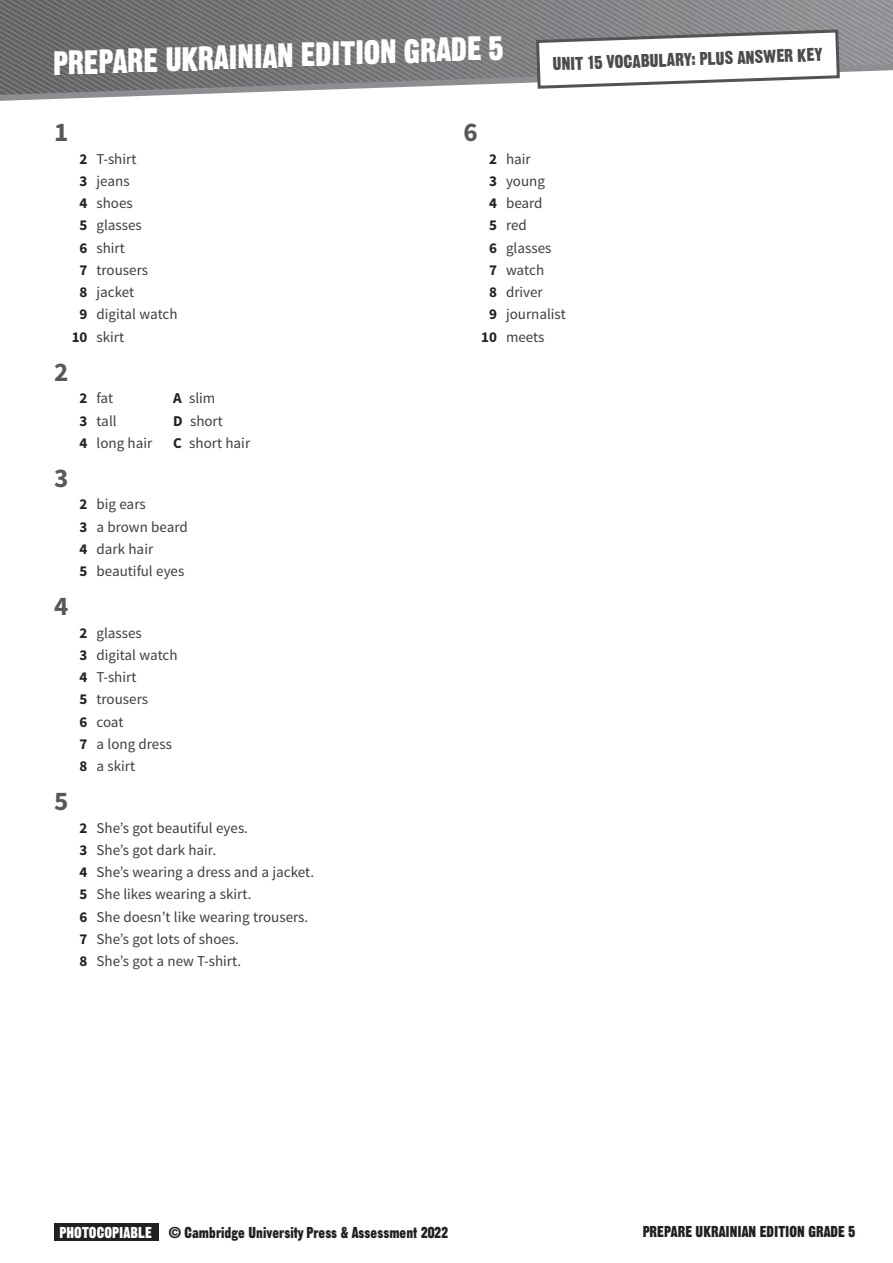
<style>
.page{position:relative;width:893px;height:1263px;background:#fff}
.page>*{position:absolute;margin:0;border:0;box-sizing:border-box;transform-origin:0 0}
.t1{font:33px "Gothic Thirteen Std";letter-spacing:-.005em;color:#fff}
.t2{font:700 27px "Source Sans Pro";color:#57585a}
.t3{font:18px "Gothic Thirteen Std";color:#4b4c4d}
.t4{font:15.3px "Gothic Thirteen Std";color:#231f20}
.t5{font:15px/22.2px "Source Sans Pro";color:#3e3e3f}
.s1{font-weight:700;color:#231f20}
.s2{color:#fff}
</style>
<div class="page">
<div style="left:54px;top:1223px;width:104px;height:18px;background:#231f20"></div>
<svg style="left:0;top:0;width:893px;height:101px;background:#8c8d8f"></svg>
<svg style="left:534px;top:28px;width:307px;height:62px"></svg>
<h1 class="t1" style="left:53px;top:35px;width:452px">PREPARE UKRAINIAN EDITION GRADE 5</h1>
<h2 class="t2" style="left:54px;top:115px;width:16px">1</h2>
<h2 class="t2" style="left:463px;top:115px;width:16px">6</h2>
<p class="t3" style="left:552px;top:53px;width:272px;rotate:-2deg">UNIT 15 VOCABULARY: PLUS ANSWER KEY</p>
<p class="t5" style="left:80px;top:148px;width:58px"><span class="s1">2</span> T-shirt</p>
<p class="t5" style="left:80px;top:170px;width:52px"><span class="s1">3</span> jeans</p>
<p class="t5" style="left:80px;top:192px;width:55px"><span class="s1">4</span> shoes</p>
<p class="t5" style="left:80px;top:215px;width:64px"><span class="s1">5</span> glasses</p>
<p class="t5" style="left:80px;top:237px;width:47px"><span class="s1">6</span> shirt</p>
<p class="t5" style="left:80px;top:259px;width:70px"><span class="s1">7</span> trousers</p>
<p class="t5" style="left:80px;top:281px;width:56px"><span class="s1">8</span> jacket</p>
<p class="t5" style="left:80px;top:304px;width:100px"><span class="s1">9</span> digital watch</p>
<p class="t5" style="left:72px;top:326px;width:54px"><span class="s1">10</span> skirt</p>
<h2 class="t2" style="left:54px;top:354px;width:16px">2</h2>
<h2 class="t2" style="left:54px;top:460px;width:16px">3</h2>
<h2 class="t2" style="left:54px;top:589px;width:16px">4</h2>
<h2 class="t2" style="left:54px;top:784px;width:16px">5</h2>
<p class="t5" style="left:80px;top:387px;width:35px"><span class="s1">2</span> fat</p>
<p class="t5" style="left:173px;top:387px;width:44px"><span class="s1">A</span> slim</p>
<p class="t5" style="left:80px;top:410px;width:39px"><span class="s1">3</span> tall</p>
<p class="t5" style="left:173px;top:410px;width:51px"><span class="s1">D</span> short</p>
<p class="t5" style="left:80px;top:432px;width:74px"><span class="s1">4</span> long hair</p>
<p class="t5" style="left:173px;top:432px;width:79px"><span class="s1">C</span> short hair</p>
<p class="t5" style="left:80px;top:493px;width:110px"><span class="s1">2</span> big ears<br><span class="s1">3</span> a brown beard<br><span class="s1">4</span> dark hair<br><span class="s1">5</span> beautiful eyes</p>
<p class="t5" style="left:80px;top:622px;width:100px"><span class="s1">2</span> glasses<br><span class="s1">3</span> digital watch<br><span class="s1">4</span> T-shirt<br><span class="s1">5</span> trousers<br><span class="s1">6</span> coat<br><span class="s1">7</span> a long dress<br><span class="s1">8</span> a skirt</p>
<p class="t5" style="left:80px;top:817px;width:236px"><span class="s1">2</span> She’s got beautiful eyes.<br><span class="s1">3</span> She’s got dark hair.<br><span class="s1">4</span> She’s wearing a dress and a jacket.<br><span class="s1">5</span> She likes wearing a skirt.<br><span class="s1">6</span> She doesn’t like wearing trousers.<br><span class="s1">7</span> She’s got lots of shoes.<br><span class="s1">8</span> She’s got a new T-shirt.</p>
<p class="t5" style="left:489px;top:148px;width:43px"><span class="s1">2</span> hair</p>
<p class="t5" style="left:489px;top:170px;width:58px"><span class="s1">3</span> young</p>
<p class="t5" style="left:489px;top:192px;width:55px"><span class="s1">4</span> beard</p>
<p class="t5" style="left:489px;top:215px;width:39px"><span class="s1">5</span> red</p>
<p class="t5" style="left:489px;top:237px;width:64px"><span class="s1">6</span> glasses</p>
<p class="t5" style="left:489px;top:259px;width:57px"><span class="s1">7</span> watch</p>
<p class="t5" style="left:489px;top:281px;width:55px"><span class="s1">8</span> driver</p>
<p class="t5" style="left:489px;top:304px;width:78px"><span class="s1">9</span> journalist</p>
<p class="t5" style="left:481px;top:326px;width:65px"><span class="s1">10</span> meets</p>
<p class="t4" style="left:60px;top:1222px;width:390px"><span class="s2">PHOTOCOPIABLE</span> © Cambridge University Press &amp; Assessment 2022</p>
<p class="t4" style="left:643px;top:1222px;width:214px">PREPARE UKRAINIAN EDITION GRADE 5</p>
</div>
